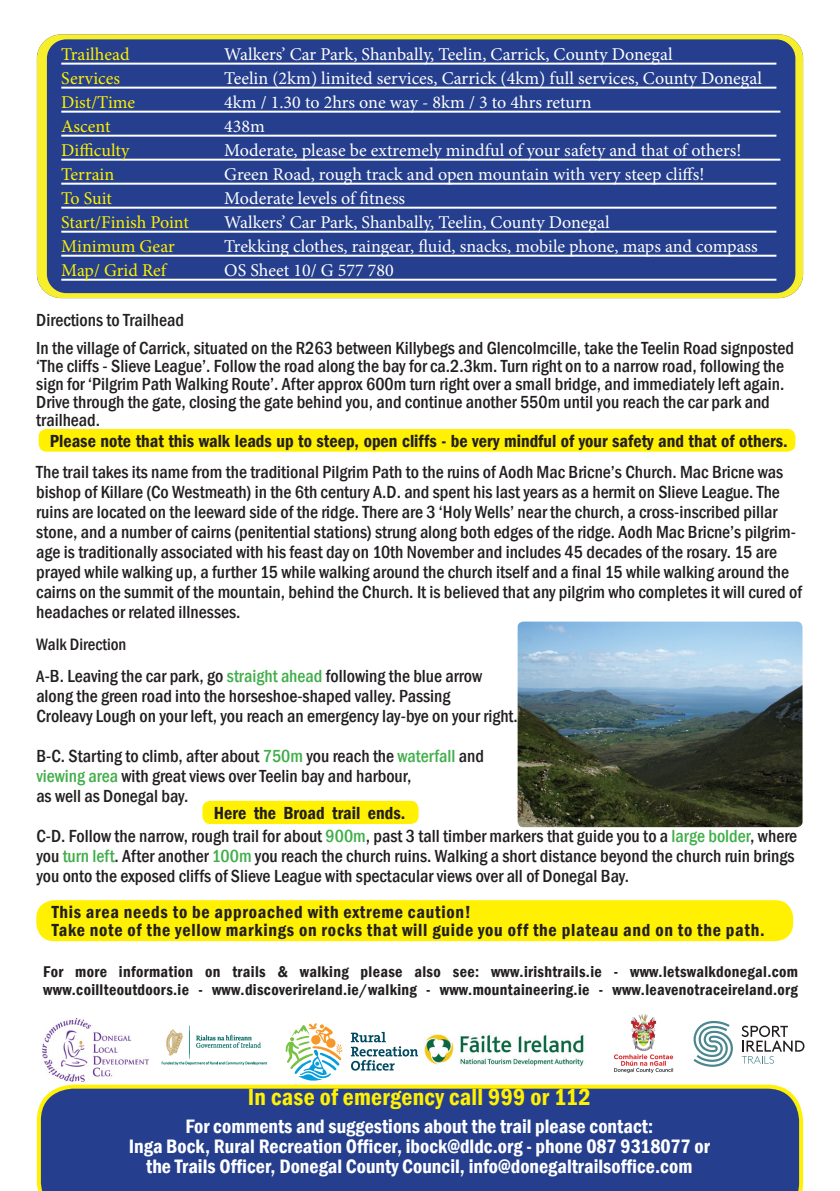
<style>
.page{position:relative;width:840px;height:1191px;background:#fff}
.page>*{position:absolute;margin:0;border:0;box-sizing:border-box;transform-origin:0 0}
.t1{font:600 condensed 24px "Franklin Gothic";letter-spacing:.01em;color:#fff101}
.t2{font:600 condensed 20px/20px "Franklin Gothic";color:#fff;text-align:center}
.t3{font:500 condensed 18px/20px "Franklin Gothic";color:#231f20}
.t4{font:18px "Minion Pro";color:#fff}
.t5{font:600 condensed 18px/18px "Franklin Gothic";letter-spacing:.04em;color:#231f20}
.t6{font:600 condensed 18px "Franklin Gothic";color:#231f20}
.t7{font:18px "Minion Pro";color:#fff101}
.t8{font:500 condensed 17px "Franklin Gothic";color:#231f20}
.t9{font:600 condensed 16px/18px "Franklin Gothic";letter-spacing:.02em;color:#231f20}
.s1{font-size:17px}
.s2{color:#40ae49}
</style>
<div class="page">
<div style="left:37px;top:1084px;width:765px;height:107px;background:#253f8e"></div>
<svg style="left:37px;top:34px;width:765px;height:264px;background:#344c89"></svg>
<hr style="left:61px;top:63px;width:715px;height:2px;background:#fff">
<hr style="left:61px;top:87px;width:715px;height:2px;background:#fff">
<hr style="left:61px;top:111px;width:719px;height:2px;background:#fff">
<hr style="left:61px;top:135px;width:715px;height:2px;background:#fff">
<hr style="left:61px;top:159px;width:719px;height:2px;background:#fff">
<hr style="left:61px;top:183px;width:715px;height:2px;background:#fff">
<hr style="left:61px;top:207px;width:715px;height:2px;background:#fff">
<hr style="left:61px;top:231px;width:715px;height:2px;background:#fff">
<hr style="left:61px;top:255px;width:715px;height:2px;background:#fff">
<hr style="left:61px;top:279px;width:715px;height:2px;background:#fff">
<div style="left:39px;top:429px;width:756px;height:23px;background:#fff101;border-radius:8px"></div>
<img style="left:517px;top:621px;width:285px;height:206px">
<img style="left:43px;top:1018px;width:105px;height:63px">
<svg style="left:350px;top:1031px;width:68px;height:39px"></svg>
<svg style="left:285px;top:1023px;width:57px;height:58px"></svg>
<img style="left:424px;top:1034px;width:160px;height:32px">
<svg style="left:693px;top:1020px;width:40px;height:47px"></svg>
<svg style="left:741px;top:1025px;width:63px;height:38px"></svg>
<img style="left:161px;top:1025px;width:107px;height:41px">
<img style="left:614px;top:1014px;width:60px;height:59px">
<div style="left:36px;top:900px;width:756px;height:41px;background:#fff101;border-radius:18px"></div>
<div style="left:202px;top:801px;width:216px;height:23px;background:#fff101;border-radius:8px"></div>
<p class="t7" style="left:61px;top:42px;width:70px">Trailhead</p>
<p class="t4" style="left:224px;top:42px;width:449px">Walkers’ Car Park, Shanbally, Teelin, Carrick, County Donegal</p>
<p class="t7" style="left:61px;top:66px;width:60px">Services</p>
<p class="t4" style="left:224px;top:66px;width:539px">Teelin (2km) limited services, Carrick (4km) full services, County Donegal</p>
<p class="t7" style="left:61px;top:90px;width:75px">Dist/Time</p>
<p class="t4" style="left:224px;top:90px;width:368px">4km / 1.30 to 2hrs one way - 8km / 3 to 4hrs return</p>
<p class="t7" style="left:61px;top:114px;width:51px">Ascent</p>
<p class="t4" style="left:224px;top:114px;width:42px">438m</p>
<p class="t7" style="left:61px;top:138px;width:69px">Difficulty</p>
<p class="t4" style="left:224px;top:138px;width:518px">Moderate, please be extremely mindful of your safety and that of others!</p>
<p class="t7" style="left:61px;top:162px;width:54px">Terrain</p>
<p class="t4" style="left:224px;top:162px;width:481px">Green Road, rough track and open mountain with very steep cliffs!</p>
<p class="t7" style="left:61px;top:186px;width:52px">To Suit</p>
<p class="t4" style="left:224px;top:186px;width:182px">Moderate levels of fitness</p>
<p class="t7" style="left:61px;top:210px;width:129px">Start/Finish Point</p>
<p class="t4" style="left:224px;top:210px;width:386px">Walkers’ Car Park, Shanbally, Teelin, County Donegal</p>
<p class="t7" style="left:61px;top:234px;width:115px">Minimum Gear</p>
<p class="t4" style="left:224px;top:234px;width:534px">Trekking clothes, raingear, fluid, snacks, mobile phone, maps and compass</p>
<p class="t7" style="left:61px;top:258px;width:106px">Map/ Grid Ref</p>
<p class="t4" style="left:224px;top:258px;width:171px">OS Sheet 10/ G 577 780</p>
<p class="t3" style="left:36px;top:305px;width:758px;line-height:28px">Directions to Trailhead<br>In the village of Carrick, situated on the R263 between Killybegs and Glencolmcille, take the Teelin Road signposted</p>
<p class="t3" style="left:36px;top:356px;width:749px;line-height:18px">‘The cliffs - Slieve League’. Follow the road along the bay for ca.2.3km. Turn right on to a narrow road, following the sign for ‘Pilgrim Path Walking Route’. After approx 600m turn right over a small bridge, and immediately left again.<br>Drive through the gate, closing the gate behind you, and continue another 550m until you reach the car park and trailhead.</p>
<p class="t3" style="left:36px;top:462px;width:766px">The trail takes its name from the traditional Pilgrim Path to the ruins of Aodh Mac Bricne’s Church. Mac Bricne was bishop of Killare (Co Westmeath) in the 6th century A.D. and spent his last years as a hermit on Slieve League. The ruins are located on the leeward side of the ridge. There are 3 ‘Holy Wells’ near the church, a cross-inscribed pillar stone, and a number of cairns (penitential stations) strung along both edges of the ridge. Aodh Mac Bricne’s pilgrim&shy;age is traditionally associated with his feast day on 10th November and includes 45 decades of the rosary. 15 are prayed while walking up, a further 15 while walking around the church itself and a final 15 while walking around the cairns on the summit of the mountain, behind the Church. It is believed that any pilgrim who completes it will cured of headaches or related illnesses.</p>
<p class="t8" style="left:36px;top:633px;width:92px">Walk Direction</p>
<p class="t3" style="left:36px;top:666px;width:482px"><span class="s1">A</span>-B. Leaving the car park, go <span class="s2">straight ahead</span> following the blue arrow along the green road into the horseshoe-shaped valley. Passing<br>Croleavy Lough on your left, you reach an emergency lay-bye on your right.</p>
<p class="t3" style="left:36px;top:746px;width:449px">B-C. Starting to climb, after about <span class="s2">750m</span> you reach the <span class="s2">waterfall</span> and <span class="s2">viewing area</span> with great views over Teelin bay and harbour,<br>as well as Donegal bay.</p>
<p class="t3" style="left:36px;top:826px;width:762px">C-D. Follow the narrow, rough trail for about <span class="s2">900m</span>, past 3 tall timber markers that guide you to a <span class="s2">large bolder</span>, where you <span class="s2">turn left</span>. After another <span class="s2">100m</span> you reach the church ruins. Walking a short distance beyond the church ruin brings you onto the exposed cliffs of Slieve League with spectacular views over all of Donegal Bay.</p>
<p class="t6" style="left:50px;top:428px;width:738px">Please note that this walk leads up to steep, open cliffs - be very mindful of your safety and that of others.</p>
<p class="t6" style="left:214px;top:800px;width:193px">Here the Broad trail ends.</p>
<p class="t5" style="left:52px;top:902px;width:714px">This area needs to be approached with extreme caution!<br>Take note of the yellow markings on rocks that will guide you off the plateau and on to the path.</p>
<p class="t9" style="left:43px;top:962px;width:755px">For more information on trails &amp; walking please also see: www.irishtrails.ie - www.letswalkdonegal.com www.coillteoutdoors.ie - www.discoverireland.ie/walking - www.mountaineering.ie - www.leavenotraceireland.org</p>
<h1 class="t1" style="left:248px;top:1081px;width:344px">In case of emergency call 999 or 112</h1>
<p class="t2" style="left:129px;top:1115px;width:582px">For comments and suggestions about the trail please contact:<br>Inga Bock, Rural Recreation Officer, ibock@dldc.org - phone 087 9318077 or the Trails Officer, Donegal County Council, info@donegaltrailsoffice.com</p>
</div>
